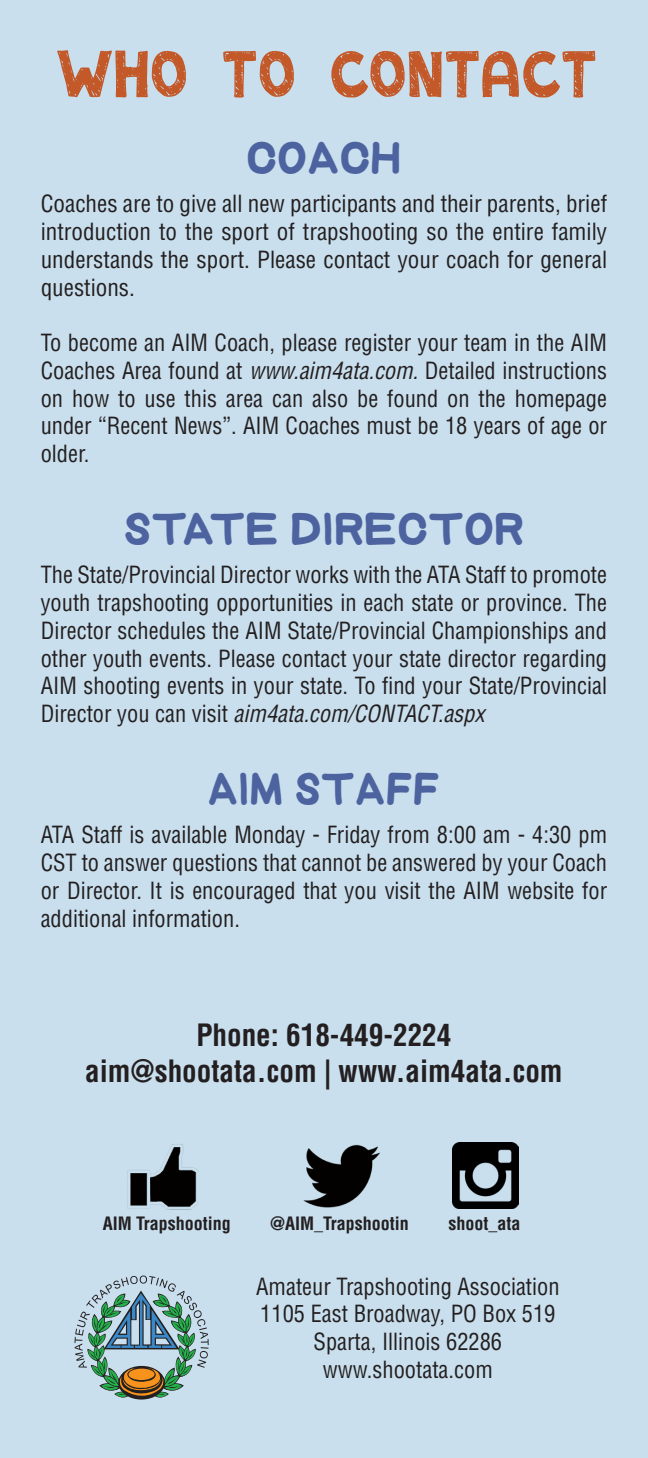
<style>
.page{position:relative;width:648px;height:1458px;background:#c9dfed}
.page>*{position:absolute;margin:0;border:0;box-sizing:border-box;transform-origin:0 0}
.t1{font:66.38px "Forfty Scribble";color:#c35828}
.t2{font:900 46.12px "Coffee Shop";color:#4d639f}
.t3{font:900 46.12px "Coffee Shop";color:#4d639f;scale:.95 1}
.t4{font:700 condensed 30.15px "Helvetica LT Std";color:#231f20}
.t5{font:condensed 23.18px/27.7px "Helvetica LT Std";color:#231f20;text-align:justify}
.t6{font:700 condensed 18px "Helvetica LT Std";color:#231f20}
.s1{font-style:italic}
</style>
<div class="page">
<img style="left:127px;top:1144px;width:72px;height:66px">
<img style="left:303px;top:1144px;width:77px;height:64px">
<img style="left:452px;top:1142px;width:67px;height:67px">
<svg style="left:75px;top:1276px;width:134px;height:124px"></svg>
<p class="t1" style="left:53px;top:50px;width:543px">WHO TO CONTACT</p>
<p class="t2" style="left:246px;top:138px;width:157px">COACH</p>
<p class="t5" style="left:41px;top:190px;width:568px">Coaches are to give all new participants and their parents, brief introduction to the sport of trapshooting so the entire family understands the sport. Please contact your coach for general questions.</p>
<p class="t5" style="left:41px;top:329px;width:568px">To become an AIM Coach, please register your team in the AIM Coaches Area found at <span class="s1">www.aim4ata.com.</span> Detailed instructions on how to use this area can also be found on the homepage under “Recent News”. AIM Coaches must be 18 years of age or older.</p>
<p class="t2" style="left:124px;top:509px;width:402px">STATE DIRECTOR</p>
<p class="t5" style="left:41px;top:561px;width:568px">The State/Provincial Director works with the ATA Staff to promote youth trapshooting opportunities in each state or province. The Director schedules the AIM State/Provincial Championships and other youth events. Please contact your state director regarding AIM shooting events in your state. To find your State/Provincial Director you can visit <span class="s1">aim4ata.com/CONTACT.aspx</span></p>
<p class="t3" style="left:208px;top:769px;width:246px">AIM STAFF</p>
<p class="t5" style="left:41px;top:821px;width:568px">ATA Staff is available Monday - Friday from 8:00 am - 4:30 pm CST to answer questions that cannot be answered by your Coach or Director. It is encouraged that you visit the AIM website for additional information.</p>
<p class="t4" style="left:196px;top:1016px;width:257px">Phone: 618-449-2224</p>
<p class="t4" style="left:85px;top:1052px;width:479px">aim@shootata.com | www.aim4ata.com</p>
<p class="t6" style="left:103px;top:1212px;width:130px">AIM Trapshooting</p>
<p class="t6" style="left:270px;top:1212px;width:140px">@AIM_Trapshootin</p>
<p class="t6" style="left:449px;top:1212px;width:73px">shoot_ata</p>
<p class="t5" style="left:256px;top:1272px;width:305px">Amateur Trapshooting Association</p>
<p class="t5" style="left:260px;top:1300px;width:297px">1105 East Broadway, PO Box 519</p>
<p class="t5" style="left:314px;top:1328px;width:190px">Sparta, Illinois 62286</p>
<p class="t5" style="left:323px;top:1355px;width:171px">www.shootata.com</p>
</div>
